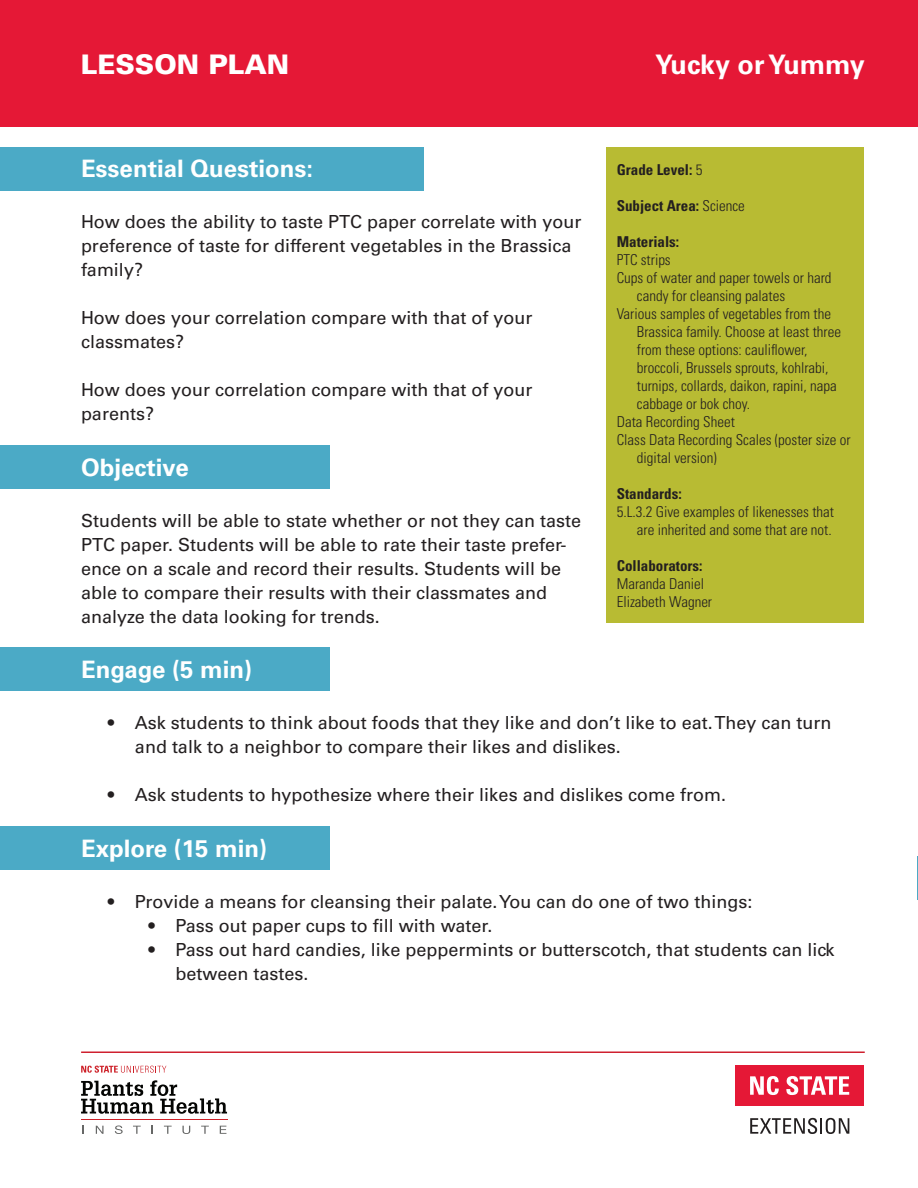
<style>
.page{position:relative;width:918px;height:1188px;background:#fff}
.page>*{position:absolute;margin:0;border:0;box-sizing:border-box;transform-origin:0 0}
.t1{font:700 27px "Univers LT Std";color:#fff}
.t2{font:900 27px "Univers LT Std";color:#fff}
.t3{font:700 24px "Univers LT Std";color:#fff}
.t4{font:18px/24px "Univers LT Std";color:#231f20}
.t5{font:300 condensed 15px/18px "Univers LT Std";color:#231f20;text-align:right}
.t6{font:700 condensed 15px "Univers LT Std";color:#231f20}
.s1{font-weight:300}
</style>
<div class="page">
<div style="left:0;top:147px;width:423px;height:43px;background:#4baac6"></div>
<div style="left:0;top:446px;width:330px;height:43px;background:#4baac6"></div>
<div style="left:0;top:648px;width:330px;height:43px;background:#4baac6"></div>
<div style="left:0;top:826px;width:330px;height:43px;background:#4baac6"></div>
<hr style="left:917px;top:857px;width:1px;height:43px;background:#4baac6">
<div style="left:607px;top:147px;width:257px;height:475px;background:#b8bb33"></div>
<div style="left:0;top:0;width:918px;height:126px;background:#e51836"></div>
<hr style="left:81px;top:1052px;width:784px;height:1px;background:#cf202f">
<hr style="left:81px;top:1120px;width:147px;height:1px;background:#cd2028">
<svg style="left:96px;top:1126px;width:8px;height:8px"></svg>
<svg style="left:115px;top:1125px;width:8px;height:9px"></svg>
<svg style="left:133px;top:1126px;width:8px;height:8px"></svg>
<svg style="left:164px;top:1126px;width:8px;height:8px"></svg>
<svg style="left:182px;top:1126px;width:8px;height:8px"></svg>
<svg style="left:201px;top:1126px;width:8px;height:8px"></svg>
<svg style="left:220px;top:1126px;width:6px;height:8px"></svg>
<svg style="left:81px;top:1080px;width:146px;height:34px"></svg>
<svg style="left:81px;top:1066px;width:85px;height:7px"></svg>
<div style="left:736px;top:1065px;width:128px;height:41px;background:#e51836"></div>
<svg style="left:750px;top:1076px;width:29px;height:19px"></svg>
<svg style="left:786px;top:1076px;width:63px;height:19px"></svg>
<svg style="left:750px;top:1118px;width:99px;height:16px"></svg>
<h1 class="t2" style="left:81px;top:47px;width:210px">LESSON PLAN</h1>
<h1 class="t1" style="left:655px;top:48px;width:211px">Yucky or Yummy</h1>
<h2 class="t3" style="left:81px;top:154px;width:234px">Essential Questions:</h2>
<p class="t4" style="left:81px;top:210px;width:502px">How does the ability to taste PTC paper correlate with your preference of taste for different vegetables in the Brassica family?</p>
<p class="t4" style="left:81px;top:306px;width:453px">How does your correlation compare with that of your classmates?</p>
<p class="t4" style="left:81px;top:378px;width:453px">How does your correlation compare with that of your parents?</p>
<h2 class="t3" style="left:81px;top:453px;width:109px">Objective</h2>
<p class="t4" style="left:81px;top:508px;width:502px">Students will be able to state whether or not they can taste PTC paper. Students will be able to rate their taste prefer&shy;ence on a scale and record their results. Students will be able to compare their results with their classmates and analyze the data looking for trends.</p>
<h2 class="t3" style="left:81px;top:656px;width:173px">Engage (5 min)</h2>
<p class="t6" style="left:617px;top:161px;width:87px">Grade Level: <span class="s1">5</span></p>
<p class="t6" style="left:617px;top:197px;width:130px">Subject Area: <span class="s1">Science</span></p>
<p class="t6" style="left:617px;top:233px;width:64px">Materials:</p>
<p class="t5" style="left:617px;top:251px;width:56px">PTC strips</p>
<p class="t5" style="left:617px;top:269px;width:216px">Cups of water and paper towels or hard</p>
<p class="t5" style="left:637px;top:287px;width:150px">candy for cleansing palates</p>
<p class="t5" style="left:617px;top:305px;width:216px">Various samples of vegetables from the</p>
<p class="t5" style="left:637px;top:323px;width:206px">Brassica family. Choose at least three</p>
<p class="t5" style="left:637px;top:341px;width:172px">from these options: cauliflower,</p>
<p class="t5" style="left:637px;top:359px;width:193px">broccoli, Brussels sprouts, kohlrabi,</p>
<p class="t5" style="left:637px;top:377px;width:201px">turnips, collards, daikon, rapini, napa</p>
<p class="t5" style="left:637px;top:395px;width:115px">cabbage or bok choy.</p>
<p class="t5" style="left:617px;top:413px;width:120px">Data Recording Sheet</p>
<p class="t5" style="left:617px;top:431px;width:236px">Class Data Recording Scales (poster size or</p>
<p class="t5" style="left:637px;top:449px;width:81px">digital version)</p>
<p class="t6" style="left:617px;top:485px;width:66px">Standards:</p>
<p class="t5" style="left:617px;top:503px;width:219px">5.L.3.2 Give examples of likenesses that are inherited and some that are not.</p>
<p class="t6" style="left:617px;top:557px;width:87px">Collaborators:</p>
<p class="t5" style="left:617px;top:575px;width:97px;text-align:left">Maranda Daniel<br>Elizabeth Wagner</p>
<p class="t4" style="left:135px;top:711px;width:698px;text-indent:-27px">• Ask students to think about foods that they like and don’t like to eat. They can turn and talk to a neighbor to compare their likes and dislikes.</p>
<p class="t4" style="left:108px;top:783px;width:620px">• Ask students to hypothesize where their likes and dislikes come from.</p>
<h2 class="t3" style="left:81px;top:834px;width:187px">Explore (15 min)</h2>
<p class="t4" style="left:108px;top:889px;width:646px">• Provide a means for cleansing their palate. You can do one of two things:</p>
<p class="t4" style="left:148px;top:913px;width:346px">• Pass out paper cups to fill with water.</p>
<p class="t4" style="left:175px;top:937px;width:660px;text-indent:-27px">• Pass out hard candies, like peppermints or butterscotch, that students can lick between tastes.</p>
</div>
